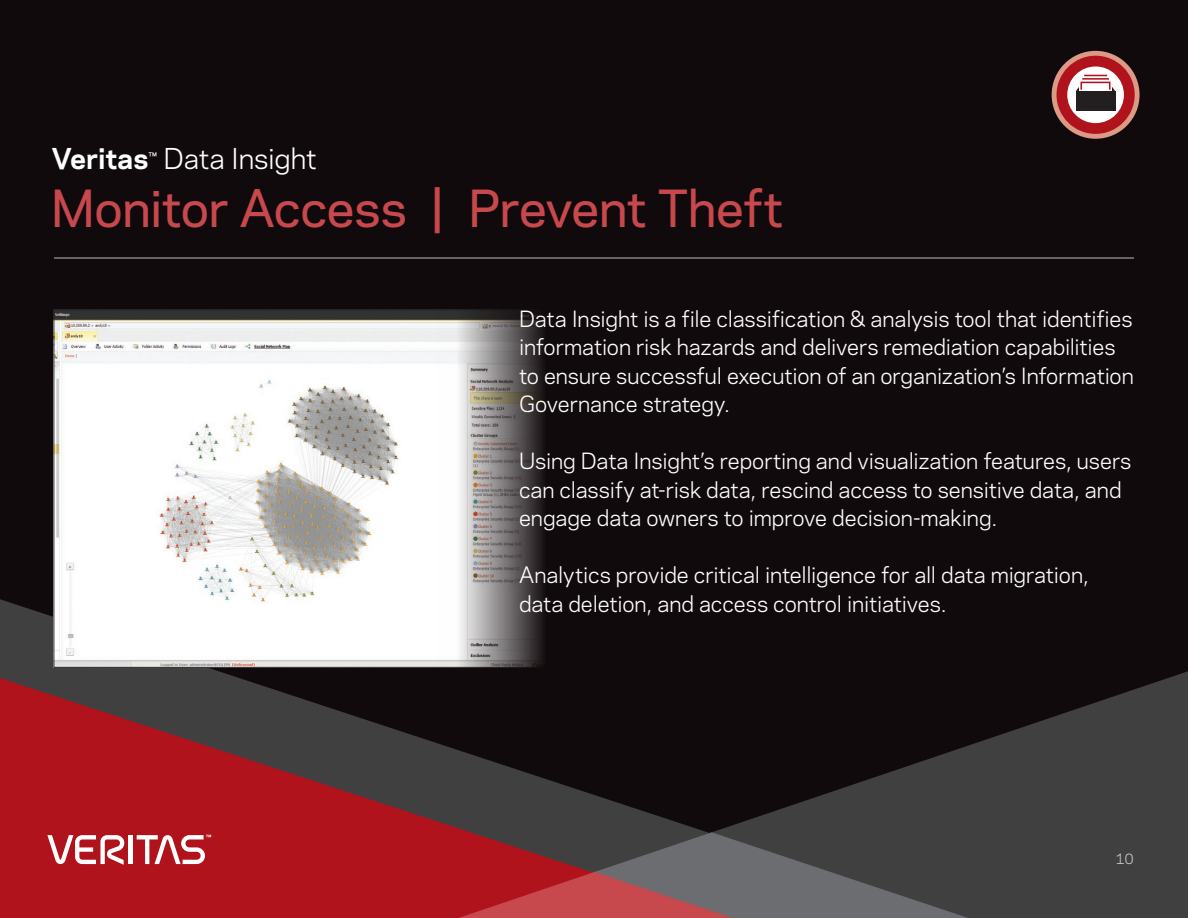
<style>
.page{position:relative;width:1188px;height:918px;background:#110a0c}
.page>*{position:absolute;margin:0;border:0;box-sizing:border-box;transform-origin:0 0}
.t1{font:500 48px "Polaris";letter-spacing:-.005em;color:#c7484d}
.t2{font:27px "Polaris";letter-spacing:-.01em;color:#fff}
.t3{font:21px/28.5px "Polaris";letter-spacing:-.005em;color:#fff}
.t4{font:13.5px "Polaris";color:#c7c8ca}
.s1{font-weight:700}
</style>
<div class="page">
<svg style="left:0;top:595px;width:226px;height:79px;background:#424142"></svg>
<svg style="left:773px;top:671px;width:415px;height:247px;fill:#404041"></svg>
<svg style="left:773px;top:832px;width:236px;height:86px;background:#4d4e4f"></svg>
<svg style="left:0;top:674px;width:773px;height:244px"></svg>
<svg style="left:419px;top:872px;width:354px;height:46px;background:#a34348"></svg>
<hr style="left:129px;top:835px;width:4px;height:29px;background:#fff">
<svg style="left:47px;top:835px;width:78px;height:30px;background:#cf7075"></svg>
<svg style="left:137px;top:835px;width:74px;height:29px;background:#cc686e"></svg>
<img style="left:56px;top:311px;width:382px;height:355px">
<svg style="left:438px;top:309px;width:294px;height:401px"></svg>
<hr style="left:54px;top:257px;width:1080px;height:2px;background:#a8a9ad">
<svg style="left:1052px;top:51px;width:88px;height:88px"></svg>
<div style="left:1057px;top:56px;width:78px;height:78px;background:#b0131c;border-radius:50%"></div>
<div style="left:1067px;top:66px;width:57px;height:57px;background:#fff;border-radius:50%"></div>
<div style="left:1076px;top:91px;width:39px;height:20px;background:#231f20"></div>
<svg style="left:1076px;top:87px;width:39px;height:4px"></svg>
<div style="left:1079px;top:83px;width:33px;height:8px;background:#fff"></div>
<div style="left:1080px;top:82px;width:31px;height:8px;border:2px solid #b0131c"></div>
<hr style="left:1082px;top:78px;width:27px;height:2px;background:#b0131c">
<svg style="left:1084px;top:75px;width:23px;height:1px"></svg>
<p class="t2" style="left:52px;top:138px;width:266px"><span class="s1">Veritas</span><sup>™</sup> Data Insight</p>
<p class="t1" style="left:51px;top:173px;width:734px">Monitor Access | Prevent Theft</p>
<p class="t3" style="left:519px;top:303px;width:616px">Data Insight is a file classification &amp; analysis tool that identifies information risk hazards and delivers remediation capabilities to ensure successful execution of an organization’s Information Governance strategy.</p>
<p class="t3" style="left:519px;top:446px;width:614px">Using Data Insight’s reporting and visualization features, users can classify at-risk data, rescind access to sensitive data, and engage data owners to improve decision-making.</p>
<p class="t3" style="left:519px;top:560px;width:571px">Analytics provide critical intelligence for all data migration, data deletion, and access control initiatives.</p>
<p class="t4" style="left:1115px;top:848px;width:20px">10</p>
</div>
